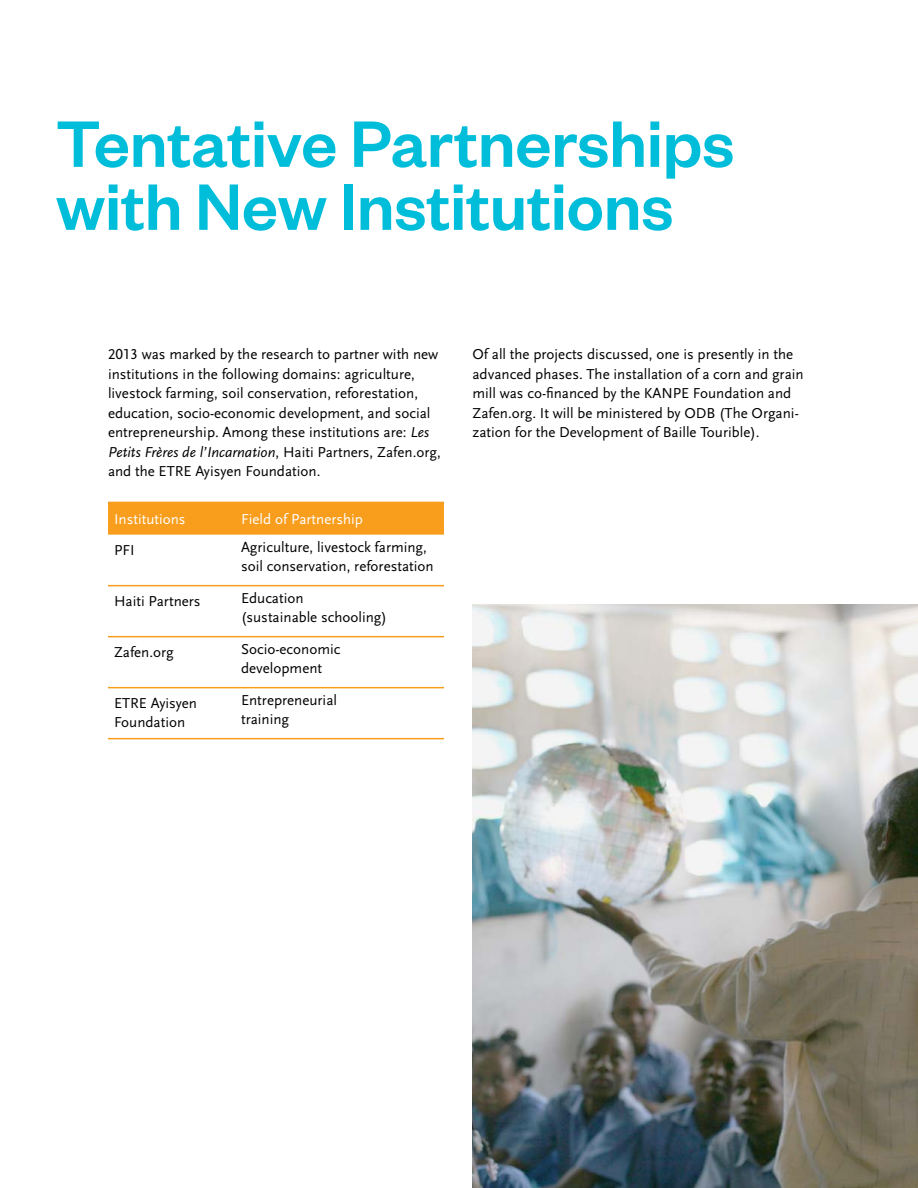
<style>
.page{position:relative;width:918px;height:1188px;background:#fff}
.page>*{position:absolute;margin:0;border:0;box-sizing:border-box;transform-origin:0 0}
.t1{font:500 72px/63px "Founders Grotesk";color:#00beda}
.t2{font:15px/19.5px "Scala Sans LF";color:#000}
.t3{font:15px "Scala Sans LF";color:#fff}
.s1{font-style:italic}
</style>
<div class="page">
<div style="left:108px;top:502px;width:336px;height:33px;background:#f99d1c"></div>
<hr style="left:108px;top:585px;width:127px;height:1px;background:#f99d1c">
<hr style="left:108px;top:636px;width:127px;height:1px;background:#f99d1c">
<hr style="left:108px;top:687px;width:127px;height:1px;background:#f99d1c">
<hr style="left:235px;top:585px;width:209px;height:1px;background:#f99d1c">
<hr style="left:235px;top:636px;width:209px;height:1px;background:#f99d1c">
<hr style="left:235px;top:687px;width:209px;height:1px;background:#f99d1c">
<hr style="left:108px;top:738px;width:127px;height:1px;background:#f99d1c">
<hr style="left:235px;top:738px;width:209px;height:1px;background:#f99d1c">
<img style="left:472px;top:605px;width:446px;height:583px">
<h1 class="t1" style="left:56px;top:109px;width:680px">Tentative Partnerships with New Institutions</h1>
<p class="t2" style="left:108px;top:345px;width:334px">2013 was marked by the research to partner with new institutions in the following domains: agriculture, livestock farming, soil conservation, reforestation, education, socio-economic development, and social entrepreneurship. Among these institutions are: <span class="s1">Les Petits Frères de l’Incarnation</span>, Haiti Partners, Zafen.org, and the ETRE Ayisyen Foundation.</p>
<p class="t3" style="left:114px;top:511px;width:73px">Institutions</p>
<p class="t3" style="left:241px;top:511px;width:123px">Field of Partnership</p>
<p class="t2" style="left:114px;top:540px;width:22px">PFI</p>
<p class="t2" style="left:241px;top:537px;width:194px">Agriculture, livestock farming, soil conservation, reforestation</p>
<p class="t2" style="left:114px;top:591px;width:88px">Haiti Partners</p>
<p class="t2" style="left:241px;top:588px;width:147px">Education<br>(sustainable schooling)</p>
<p class="t2" style="left:114px;top:642px;width:61px">Zafen.org</p>
<p class="t2" style="left:241px;top:639px;width:101px">Socio-economic development</p>
<p class="t2" style="left:114px;top:693px;width:85px">ETRE Ayisyen<br>Foundation</p>
<p class="t2" style="left:241px;top:690px;width:98px">Entrepreneurial training</p>
<p class="t2" style="left:472px;top:345px;width:333px">Of all the projects discussed, one is presently in the advanced phases. The installation of a corn and grain mill was co-financed by the KANPE Foundation and Zafen.org. It will be ministered by ODB (The Organi&shy;zation for the Development of Baille Tourible).</p>
</div>
